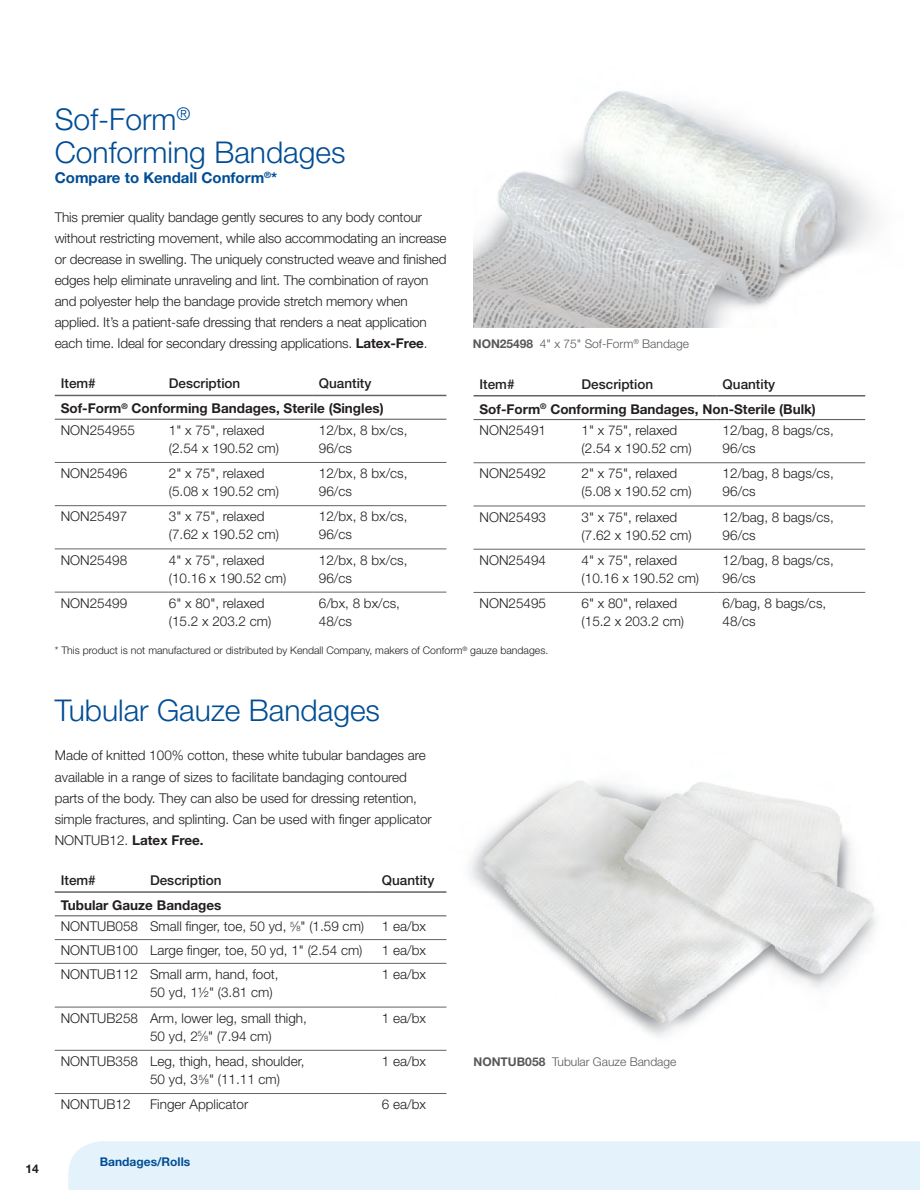
<style>
.page{position:relative;width:920px;height:1190px;background:#fff}
.page>*{position:absolute;margin:0;border:0;box-sizing:border-box;transform-origin:0 0}
.t1{font:300 30px/33px "Helvetica Neue LT Std";color:#014d95}
.t2{font:700 15px "Helvetica Neue LT Std";color:#014d95}
.t3{font:300 13.5px/18px "Helvetica Neue LT Std";color:#231f20}
.t4{font:700 13.5px/24.8px "Helvetica Neue LT Std";color:#231f20}
.t5{font:500 13.5px "Helvetica Neue LT Std";color:#231f20}
.t6{font:300 12px "Helvetica Neue LT Std";color:#57585a}
.t7{font:700 12px "Helvetica Neue LT Std";color:#014d95}
.t8{font:700 12px "Helvetica Neue LT Std";color:#231f20}
.t9{font:300 10.5px "Helvetica Neue LT Std";color:#231f20}
.s1{font-weight:700}
.s2{font-weight:500}
.s3{font-size:7.35px}
</style>
<div class="page">
<div style="left:68px;top:1141px;width:851px;height:48px;background:#e3f2fb"></div>
<img style="left:428px;top:781px;width:448px;height:270px">
<hr style="left:55px;top:915px;width:321px;height:1px;background:#636366">
<hr style="left:376px;top:915px;width:70px;height:1px;background:#636366">
<hr style="left:55px;top:939px;width:391px;height:1px;background:#636366">
<hr style="left:55px;top:963px;width:391px;height:1px;background:#636366">
<hr style="left:55px;top:1006px;width:391px;height:1px;background:#636366">
<hr style="left:55px;top:1049px;width:391px;height:1px;background:#636366">
<hr style="left:55px;top:1093px;width:321px;height:1px;background:#636366">
<hr style="left:376px;top:1093px;width:70px;height:1px;background:#636366">
<hr style="left:55px;top:891px;width:321px;height:1px;background:#636366">
<hr style="left:376px;top:891px;width:70px;height:1px;background:#636366">
<img style="left:473px;top:91px;width:403px;height:236px">
<hr style="left:473px;top:419px;width:243px;height:1px;background:#636366">
<hr style="left:716px;top:419px;width:149px;height:1px;background:#636366">
<hr style="left:473px;top:462px;width:392px;height:1px;background:#636366">
<hr style="left:473px;top:505px;width:392px;height:1px;background:#636366">
<hr style="left:473px;top:549px;width:392px;height:1px;background:#636366">
<hr style="left:473px;top:592px;width:243px;height:1px;background:#636366">
<hr style="left:716px;top:592px;width:149px;height:1px;background:#636366">
<hr style="left:473px;top:395px;width:243px;height:1px;background:#636366">
<hr style="left:716px;top:395px;width:149px;height:1px;background:#636366">
<hr style="left:55px;top:418px;width:258px;height:2px;background:#636366">
<hr style="left:313px;top:418px;width:133px;height:2px;background:#636366">
<hr style="left:55px;top:462px;width:391px;height:1px;background:#636366">
<hr style="left:55px;top:505px;width:391px;height:1px;background:#636366">
<hr style="left:55px;top:548px;width:391px;height:1px;background:#636366">
<hr style="left:55px;top:591px;width:258px;height:1px;background:#636366">
<hr style="left:313px;top:591px;width:133px;height:1px;background:#636366">
<hr style="left:55px;top:395px;width:258px;height:1px;background:#636366">
<hr style="left:313px;top:395px;width:133px;height:1px;background:#636366">
<h1 class="t1" style="left:55px;top:106px;width:292px">Sof-Form<sup>®<br></sup>Conforming Bandages</h1>
<p class="t2" style="left:55px;top:172px;width:224px">Compare to Kendall Conform<sup>®</sup>*</p>
<p class="t3" style="left:55px;top:208px;width:393px;line-height:21px">This premier quality bandage gently secures to any body contour without restricting movement, while also accommodating an increase or decrease in swelling. The uniquely constructed weave and finished edges help eliminate unraveling and lint. The combination of rayon and polyester help the bandage provide stretch memory when applied. It’s a patient-safe dressing that renders a neat application each time. Ideal for secondary dressing applications. <span class="s1">Latex-Free</span>.</p>
<p class="t4" style="left:61px;top:372px;width:324px;text-indent:258px"><span class="s2">Quantity<br></span>Sof-Form<sup>®</sup> Conforming Bandages, Sterile (Singles)</p>
<p class="t3" style="left:61px;top:422px;width:76px">NON254955</p>
<p class="t3" style="left:169px;top:422px;width:112px">1" x 75", relaxed (2.54 x 190.52 cm)</p>
<p class="t3" style="left:319px;top:422px;width:90px">12/bx, 8 bx/cs,<br>96/cs</p>
<p class="t3" style="left:61px;top:465px;width:68px">NON25496</p>
<p class="t3" style="left:169px;top:465px;width:112px">2" x 75", relaxed (5.08 x 190.52 cm)</p>
<p class="t3" style="left:319px;top:465px;width:90px">12/bx, 8 bx/cs,<br>96/cs</p>
<p class="t3" style="left:61px;top:509px;width:68px">NON25497</p>
<p class="t3" style="left:169px;top:509px;width:112px">3" x 75", relaxed (7.62 x 190.52 cm)</p>
<p class="t3" style="left:319px;top:509px;width:90px">12/bx, 8 bx/cs,<br>96/cs</p>
<p class="t3" style="left:61px;top:552px;width:68px">NON25498</p>
<p class="t3" style="left:169px;top:552px;width:119px">4" x 75", relaxed (10.16 x 190.52 cm)</p>
<p class="t3" style="left:319px;top:552px;width:90px">12/bx, 8 bx/cs,<br>96/cs</p>
<p class="t3" style="left:61px;top:595px;width:68px">NON25499</p>
<p class="t3" style="left:169px;top:595px;width:104px">6" x 80", relaxed (15.2 x 203.2 cm)</p>
<p class="t3" style="left:319px;top:595px;width:82px">6/bx, 8 bx/cs,<br>48/cs</p>
<p class="t5" style="left:61px;top:379px;width:37px">Item#</p>
<p class="t5" style="left:169px;top:379px;width:73px">Description</p>
<p class="t6" style="left:472px;top:339px;width:218px"><span class="s1">NON25498</span> 4" x 75" Sof-Form<sup>®</sup> Bandage</p>
<p class="t4" style="left:479px;top:373px;width:338px;text-indent:243px"><span class="s2">Quantity<br></span>Sof-Form<sup>®</sup> Conforming Bandages, Non-Sterile (Bulk)</p>
<p class="t3" style="left:479px;top:423px;width:68px">NON25491</p>
<p class="t3" style="left:581px;top:423px;width:112px">1" x 75", relaxed (2.54 x 190.52 cm)</p>
<p class="t3" style="left:722px;top:423px;width:113px">12/bag, 8 bags/cs,<br>96/cs</p>
<p class="t3" style="left:479px;top:466px;width:68px">NON25492</p>
<p class="t3" style="left:581px;top:466px;width:112px">2" x 75", relaxed (5.08 x 190.52 cm)</p>
<p class="t3" style="left:722px;top:466px;width:113px">12/bag, 8 bags/cs,<br>96/cs</p>
<p class="t3" style="left:479px;top:509px;width:68px">NON25493</p>
<p class="t3" style="left:581px;top:509px;width:112px">3" x 75", relaxed (7.62 x 190.52 cm)</p>
<p class="t3" style="left:722px;top:509px;width:113px">12/bag, 8 bags/cs,<br>96/cs</p>
<p class="t3" style="left:479px;top:552px;width:68px">NON25494</p>
<p class="t3" style="left:581px;top:552px;width:119px">4" x 75", relaxed (10.16 x 190.52 cm)</p>
<p class="t3" style="left:722px;top:552px;width:113px">12/bag, 8 bags/cs,<br>96/cs</p>
<p class="t3" style="left:479px;top:595px;width:68px">NON25495</p>
<p class="t3" style="left:581px;top:595px;width:104px">6" x 80", relaxed (15.2 x 203.2 cm)</p>
<p class="t3" style="left:722px;top:595px;width:105px">6/bag, 8 bags/cs,<br>48/cs</p>
<p class="t5" style="left:479px;top:379px;width:37px">Item#</p>
<p class="t5" style="left:581px;top:379px;width:73px">Description</p>
<p class="t9" style="left:55px;top:647px;width:495px">* This product is not manufactured or distributed by Kendall Company, makers of Conform<sup>®</sup> gauze bandages.</p>
<h1 class="t1" style="left:55px;top:697px;width:327px">Tubular Gauze Bandages</h1>
<p class="t3" style="left:55px;top:746px;width:378px;line-height:21px">Made of knitted 100% cotton, these white tubular bandages are available in a range of sizes to facilitate bandaging contoured parts of the body. They can also be used for dressing retention, simple fractures, and splinting. Can be used with finger applicator NONTUB12. <span class="s1">Latex Free.</span></p>
<p class="t5" style="left:61px;top:875px;width:37px">Item#</p>
<p class="t5" style="left:150px;top:875px;width:73px">Description</p>
<p class="t5" style="left:382px;top:875px;width:54px">Quantity</p>
<p class="t3" style="left:61px;top:895px;width:305px;line-height:21.6px"><span class="s1">Tubular Gauze Bandages<br></span>NONTUB058 Small finger, toe, 50 yd, <sup>5</sup>⁄<span class="s3">8</span>" (1.59 cm)</p>
<p class="t3" style="left:382px;top:919px;width:46px">1 ea/bx</p>
<p class="t3" style="left:61px;top:942px;width:303px">NONTUB100 Large finger, toe, 50 yd, 1" (2.54 cm)</p>
<p class="t3" style="left:382px;top:942px;width:46px">1 ea/bx</p>
<p class="t3" style="left:150px;top:966px;width:130px;text-indent:-89px">NONTUB112 Small arm, hand, foot,<br>50 yd, 1½" (3.81 cm)</p>
<p class="t3" style="left:382px;top:966px;width:46px">1 ea/bx</p>
<p class="t3" style="left:150px;top:1010px;width:158px;text-indent:-89px">NONTUB258 Arm, lower leg, small thigh,<br>50 yd, 2<sup>5</sup>⁄<span class="s3">8</span>" (7.94 cm)</p>
<p class="t3" style="left:382px;top:1010px;width:46px">1 ea/bx</p>
<p class="t3" style="left:150px;top:1053px;width:156px;text-indent:-89px">NONTUB358 Leg, thigh, head, shoulder,<br>50 yd, 3<sup>5</sup>⁄<span class="s3">8</span>" (11.11 cm)</p>
<p class="t3" style="left:382px;top:1053px;width:46px">1 ea/bx</p>
<p class="t3" style="left:61px;top:1096px;width:71px">NONTUB12</p>
<p class="t3" style="left:150px;top:1096px;width:100px">Finger Applicator</p>
<p class="t3" style="left:382px;top:1096px;width:46px">6 ea/bx</p>
<p class="t6" style="left:473px;top:1057px;width:204px"><span class="s1">NONTUB058</span> Tubular Gauze Bandage</p>
<p class="t8" style="left:25px;top:1164px;width:15px">14</p>
<p class="t7" style="left:100px;top:1157px;width:92px">Bandages/Rolls</p>
</div>
